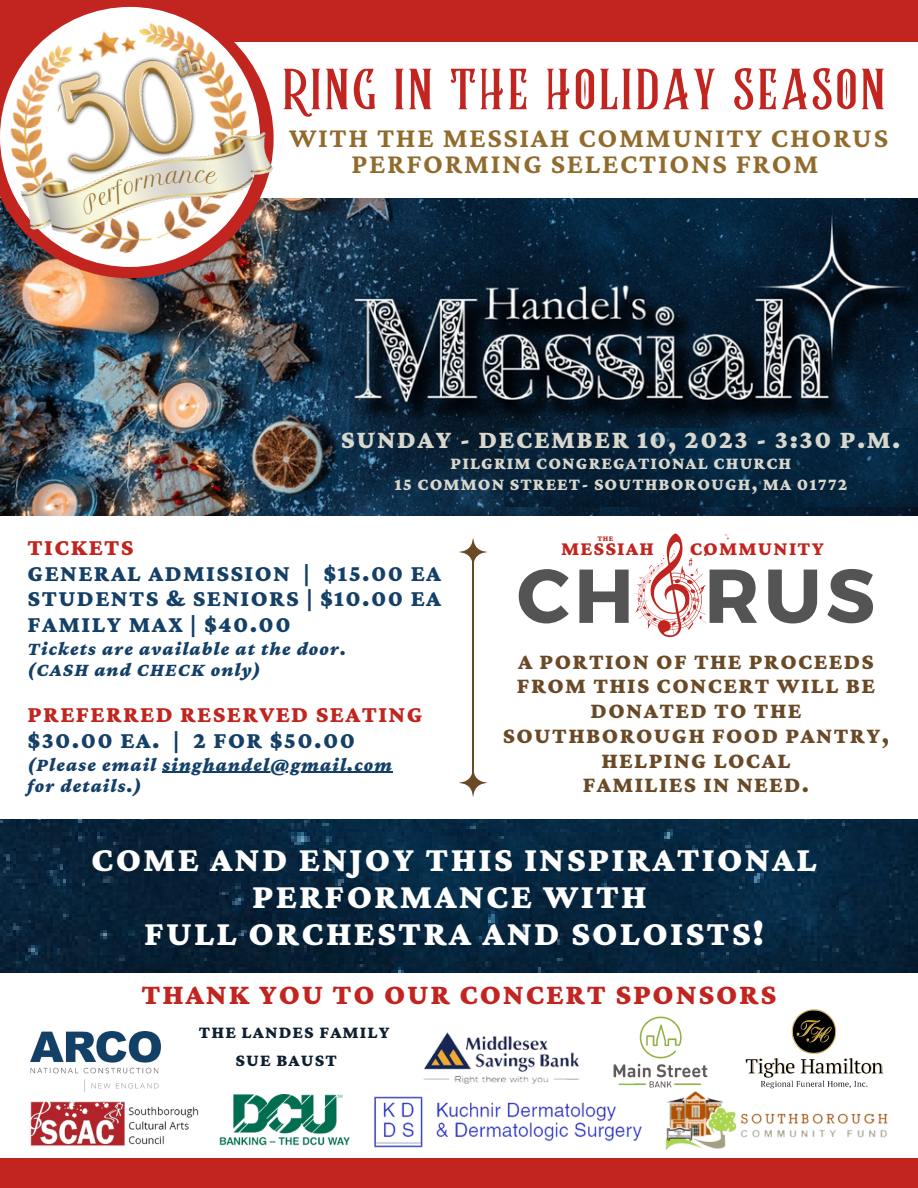
<style>
.page{position:relative;width:918px;height:1188px;background:#fff}
.page>*{position:absolute;margin:0;border:0;box-sizing:border-box;transform-origin:0 0}
.t1{font:700 76.2px "Montserrat";letter-spacing:.06em;color:#545454}
.t2{font:54px "Rumble Brave";letter-spacing:.06em;color:#c2251f}
.t3{font:900 36px/37.2px "Crimson Pro";letter-spacing:.06em;color:#fff;text-align:center}
.t4{font:900 30px "Crimson Pro";letter-spacing:.06em;color:#c2251f}
.t5{font:700 28.8px "Crimson Pro";letter-spacing:.06em;color:#916b2c}
.t6{font:900 26.55px "Crimson Pro";letter-spacing:.06em;color:#d8d7cd}
.t7{font:900 24px "Crimson Pro";letter-spacing:.06em;color:#144067}
.t8{font:900 24px "Crimson Pro";letter-spacing:.06em;color:#c2251f}
.t9{font:900 23.1px/24.8px "Crimson Pro";letter-spacing:.06em;color:#6a4926;text-align:center}
.t10{font:900 20.25px "Crimson Pro";letter-spacing:.06em;color:#c2251f}
.t11{font:italic 900 19.5px "Crimson Pro";letter-spacing:.06em;color:#144067}
.t12{font:900 18px "Crimson Pro";letter-spacing:.06em;color:#d8d7cd}
.t13{font:900 18px "Crimson Pro";letter-spacing:.06em;color:#0d1f30}
.t14{font:900 7.8px "Crimson Pro";color:#c2251f}
.s1{color:#fff}
</style>
<div class="page">
<img style="left:0;top:198px;width:918px;height:318px">
<img style="left:505px;top:429px;width:413px;height:77px">
<div style="left:0;top:0;width:918px;height:41px;background:#c2251f"></div>
<img style="left:6px;top:41px;width:268px;height:237px">
<svg style="left:0;top:273px;width:6px;height:64px"></svg>
<img style="left:31px;top:1031px;width:129px;height:61px">
<img style="left:220px;top:1094px;width:129px;height:52px">
<img style="left:374px;top:1096px;width:268px;height:52px">
<img style="left:613px;top:1016px;width:95px;height:72px">
<img style="left:423px;top:1032px;width:157px;height:52px">
<img style="left:745px;top:1009px;width:139px;height:80px">
<img style="left:31px;top:1101px;width:167px;height:45px">
<img style="left:665px;top:1091px;width:223px;height:60px">
<svg style="left:724px;top:534px;width:5px;height:5px"></svg>
<svg style="left:634px;top:533px;width:74px;height:105px"></svg>
<img style="left:0;top:820px;width:918px;height:153px">
<img style="left:0;top:6px;width:272px;height:267px">
<img style="left:20px;top:127px;width:257px;height:115px">
<img style="left:41px;top:43px;width:180px;height:3px">
<hr style="left:472px;top:553px;width:2px;height:230px;background:#6a4926">
<svg style="left:459px;top:773px;width:29px;height:24px"></svg>
<svg style="left:459px;top:538px;width:28px;height:24px"></svg>
<hr style="left:162px;top:772px;width:231px;height:1px;background:#144067">
<div style="left:0;top:1159px;width:918px;height:29px;background:#c2251f"></div>
<svg style="left:37px;top:46px;width:186px;height:185px"></svg>
<p class="t2" style="left:283px;top:57px;width:604px">RING IN THE HOLIDAY SEASON</p>
<p class="t5" style="left:289px;top:121px;width:601px">WITH THE MESSIAH COMMUNITY CHORUS</p>
<p class="t5" style="left:351px;top:147px;width:468px">PERFORMING SELECTIONS FROM</p>
<p class="t6" style="left:341px;top:424px;width:561px">SUNDAY - DECEMBER 10, 2023 - 3:30 P.M.</p>
<p class="t12" style="left:451px;top:452px;width:342px">PILGRIM CONGREGATIONAL CHURCH</p>
<p class="t12" style="left:394px;top:474px;width:455px">15 COMMON STREET- SOUTHBOROUGH, MA 01772</p>
<p class="t14" style="left:597px;top:534px;width:18px">THE</p>
<p class="t8" style="left:28px;top:533px;width:108px">TICKETS</p>
<p class="t7" style="left:28px;top:559px;width:415px">GENERAL ADMISSION | $15.00 EA</p>
<p class="t7" style="left:28px;top:585px;width:415px">STUDENTS &amp; SENIORS | $10.00 EA</p>
<p class="t7" style="left:28px;top:611px;width:265px">FAMILY MAX | $40.00</p>
<p class="t11" style="left:28px;top:637px;width:320px">Tickets are available at the door.</p>
<p class="t10" style="left:561px;top:537px;width:94px">MESSIAH</p>
<p class="t10" style="left:690px;top:537px;width:136px">COMMUNITY</p>
<p class="t1" style="left:517px;top:546px;width:360px">CH<span class="s1">O</span>RUS</p>
<p class="t11" style="left:28px;top:659px;width:235px">(CASH and CHECK only)</p>
<p class="t9" style="left:517px;top:648px;width:360px">A PORTION OF THE PROCEEDS<br>FROM THIS CONCERT WILL BE<br>DONATED TO THE</p>
<p class="t9" style="left:503px;top:723px;width:388px">SOUTHBOROUGH FOOD PANTRY,<br>HELPING LOCAL</p>
<p class="t9" style="left:583px;top:772px;width:228px">FAMILIES IN NEED.</p>
<p class="t8" style="left:28px;top:701px;width:397px">PREFERRED RESERVED SEATING</p>
<p class="t7" style="left:28px;top:727px;width:329px">$30.00 EA. | 2 FOR $50.00</p>
<p class="t11" style="left:28px;top:753px;width:366px">(Please email singhandel@gmail.com</p>
<p class="t11" style="left:28px;top:775px;width:116px">for details.)</p>
<p class="t3" style="left:91px;top:840px;width:727px">COME AND ENJOY THIS INSPIRATIONAL<br>PERFORMANCE WITH</p>
<p class="t3" style="left:144px;top:914px;width:621px">FULL ORCHESTRA AND SOLOISTS!</p>
<p class="t4" style="left:142px;top:977px;width:636px">THANK YOU TO OUR CONCERT SPONSORS</p>
<p class="t13" style="left:199px;top:1022px;width:192px">THE LANDES FAMILY</p>
<p class="t13" style="left:236px;top:1050px;width:103px">SUE BAUST</p>
</div>
